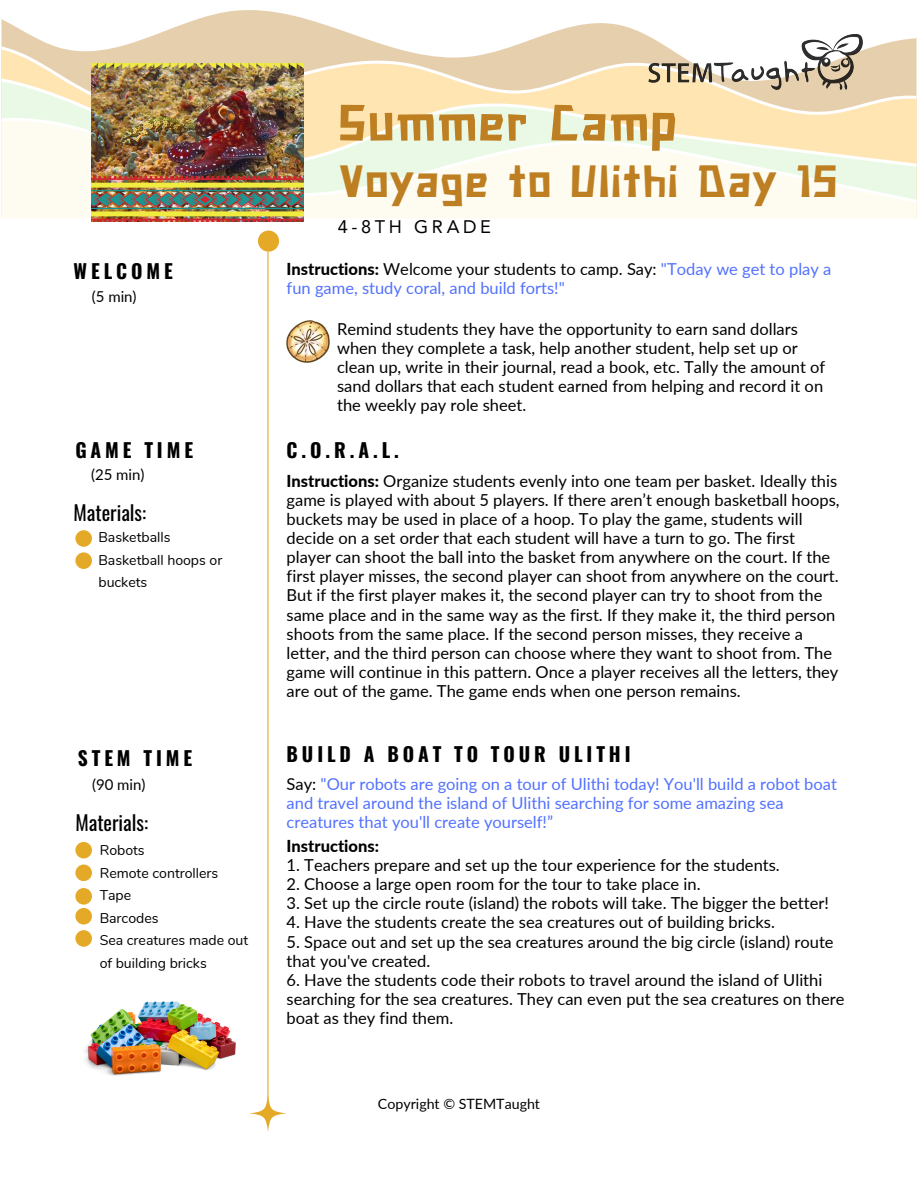
<style>
.page{position:relative;width:918px;height:1188px;background:#fff}
.page>*{position:absolute;margin:0;border:0;box-sizing:border-box;transform-origin:0 0}
.t1{font:51px "Cave Age";color:#bd7f22}
.t2{font:45px "Cave Age";color:#bd7f22}
.t3{font:20.25px "Oswald";color:#000}
.t4{font:700 19.5px "Oswald";letter-spacing:.2em;color:#000}
.t5{font:18.15px "Avenir LT Pro";letter-spacing:.2em;color:#000}
.t6{font:16.5px/19.2px "Lato";color:#000}
.t7{font:16.5px/19.2px "Lato";color:#5271ff}
.t8{font:800 16.5px "Lato";color:#000}
.t9{font:15px "Lato";color:#000}
.t10{font:14.25px "Lato";color:#000}
.t11{font:14.1px/22.5px "Nunito";color:#000}
.s1{font-weight:800;color:#000}
.s2{color:#000}
.s3{font-weight:800}
</style>
<div class="page">
<svg style="left:1px;top:10px;width:916px;height:36px"></svg>
<svg style="left:1px;top:46px;width:916px;height:32px;background:#ecd7b6"></svg>
<svg style="left:1px;top:78px;width:916px;height:39px;background:#f7e5bc"></svg>
<div style="left:1px;top:203px;width:916px;height:15px;background:#fefbf1"></div>
<svg style="left:1px;top:117px;width:916px;height:86px"></svg>
<img style="left:648px;top:35px;width:215px;height:55px">
<svg style="left:249px;top:1101px;width:37px;height:31px"></svg>
<div style="left:258px;top:231px;width:21px;height:21px;background:#e4a927;border-radius:50%"></div>
<hr style="left:267px;top:252px;width:2px;height:855px;background:#e4a927">
<div style="left:75px;top:530px;width:17px;height:17px;background:#e4a927;border-radius:50%"></div>
<div style="left:75px;top:552px;width:17px;height:17px;background:#e4a927;border-radius:50%"></div>
<img style="left:287px;top:320px;width:42px;height:43px">
<img style="left:92px;top:63px;width:211px;height:159px">
<div style="left:75px;top:842px;width:17px;height:16px;background:#e4a927;border-radius:50%"></div>
<div style="left:75px;top:865px;width:17px;height:16px;background:#e4a927;border-radius:50%"></div>
<div style="left:75px;top:888px;width:17px;height:17px;background:#e4a927;border-radius:50%"></div>
<div style="left:75px;top:908px;width:17px;height:17px;background:#e4a927;border-radius:50%"></div>
<div style="left:75px;top:930px;width:17px;height:17px;background:#e4a927;border-radius:50%"></div>
<img style="left:85px;top:1002px;width:150px;height:74px">
<p class="t1" style="left:338px;top:90px;width:342px">Summer Camp</p>
<p class="t2" style="left:338px;top:152px;width:502px">Voyage to Ulithi Day 15</p>
<h1 class="t5" style="left:338px;top:219px;width:155px">4-8TH GRADE</h1>
<h2 class="t4" style="left:74px;top:256px;width:101px">WELCOME</h2>
<p class="t7" style="left:287px;top:259px;width:546px"><span class="s1">Instructions:</span> <span class="s2">Welcome your students to camp. Say:</span> "Today we get to play a fun game, study coral, and build forts!"</p>
<h5 class="t9" style="left:92px;top:287px;width:46px">(5 min)</h5>
<h3 class="t6" style="left:337px;top:319px;width:490px">Remind students they have the opportunity to earn sand dollars when they complete a task, help another student, help set up or clean up, write in their journal, read a book, etc. Tally the amount of sand dollars that each student earned from helping and record it on the weekly pay role sheet.</h3>
<p class="t4" style="left:75px;top:434px;width:119px">GAME TIME</p>
<p class="t4" style="left:287px;top:434px;width:114px">C.O.R.A.L.</p>
<h3 class="t9" style="left:91px;top:465px;width:55px">(25 min)</h3>
<h3 class="t6" style="left:287px;top:471px;width:555px"><span class="s3">Instructions:</span> Organize students evenly into one team per basket. Ideally this game is played with about 5 players. If there aren’t enough basketball hoops, buckets may be used in place of a hoop. To play the game, students will decide on a set order that each student will have a turn to go. The first player can shoot the ball into the basket from anywhere on the court. If the first player misses, the second player can shoot from anywhere on the court.<br>But if the first player makes it, the second player can try to shoot from the same place and in the same way as the first. If they make it, the third person shoots from the same place. If the second person misses, they receive a letter, and the third person can choose where they want to shoot from. The game will continue in this pattern. Once a player receives all the letters, they are out of the game. The game ends when one person remains.</h3>
<p class="t3" style="left:73px;top:497px;width:74px">Materials:</p>
<h6 class="t11" style="left:98px;top:526px;width:74px">Basketballs</h6>
<p class="t11" style="left:98px;top:549px;width:125px">Basketball hoops or buckets</p>
<p class="t4" style="left:78px;top:743px;width:116px">STEM TIME</p>
<h6 class="t9" style="left:92px;top:775px;width:55px">(90 min)</h6>
<h6 class="t3" style="left:75px;top:807px;width:74px">Materials:</h6>
<h4 class="t11" style="left:100px;top:839px;width:47px">Robots</h4>
<p class="t11" style="left:100px;top:862px;width:120px">Remote controllers</p>
<p class="t11" style="left:100px;top:884px;width:33px">Tape</p>
<h3 class="t11" style="left:100px;top:907px;width:60px">Barcodes</h3>
<h3 class="t11" style="left:100px;top:929px;width:150px">Sea creatures made out of building bricks</h3>
<p class="t4" style="left:287px;top:738px;width:346px">BUILD A BOAT TO TOUR ULITHI</p>
<h6 class="t7" style="left:287px;top:774px;width:552px"><span class="s2">Say:</span> "Our robots are going on a tour of Ulithi today! You'll build a robot boat and travel around the island of Ulithi searching for some amazing sea creatures that you'll create yourself!”</h6>
<h4 class="t8" style="left:287px;top:836px;width:94px">Instructions:</h4>
<h4 class="t6" style="left:287px;top:855px;width:495px">1. Teachers prepare and set up the tour experience for the students.</h4>
<h4 class="t6" style="left:287px;top:874px;width:415px">2. Choose a large open room for the tour to take place in.</h4>
<h4 class="t6" style="left:287px;top:893px;width:544px">3. Set up the circle route (island) the robots will take. The bigger the better!</h4>
<h4 class="t6" style="left:287px;top:912px;width:490px">4. Have the students create the sea creatures out of building bricks.</h4>
<h4 class="t6" style="left:287px;top:932px;width:548px">5. Space out and set up the sea creatures around the big circle (island) route that you've created.</h4>
<h4 class="t6" style="left:287px;top:970px;width:559px">6. Have the students code their robots to travel around the island of Ulithi searching for the sea creatures. They can even put the sea creatures on there boat as they find them.</h4>
<h6 class="t10" style="left:378px;top:1095px;width:164px">Copyright © STEMTaught</h6>
</div>
